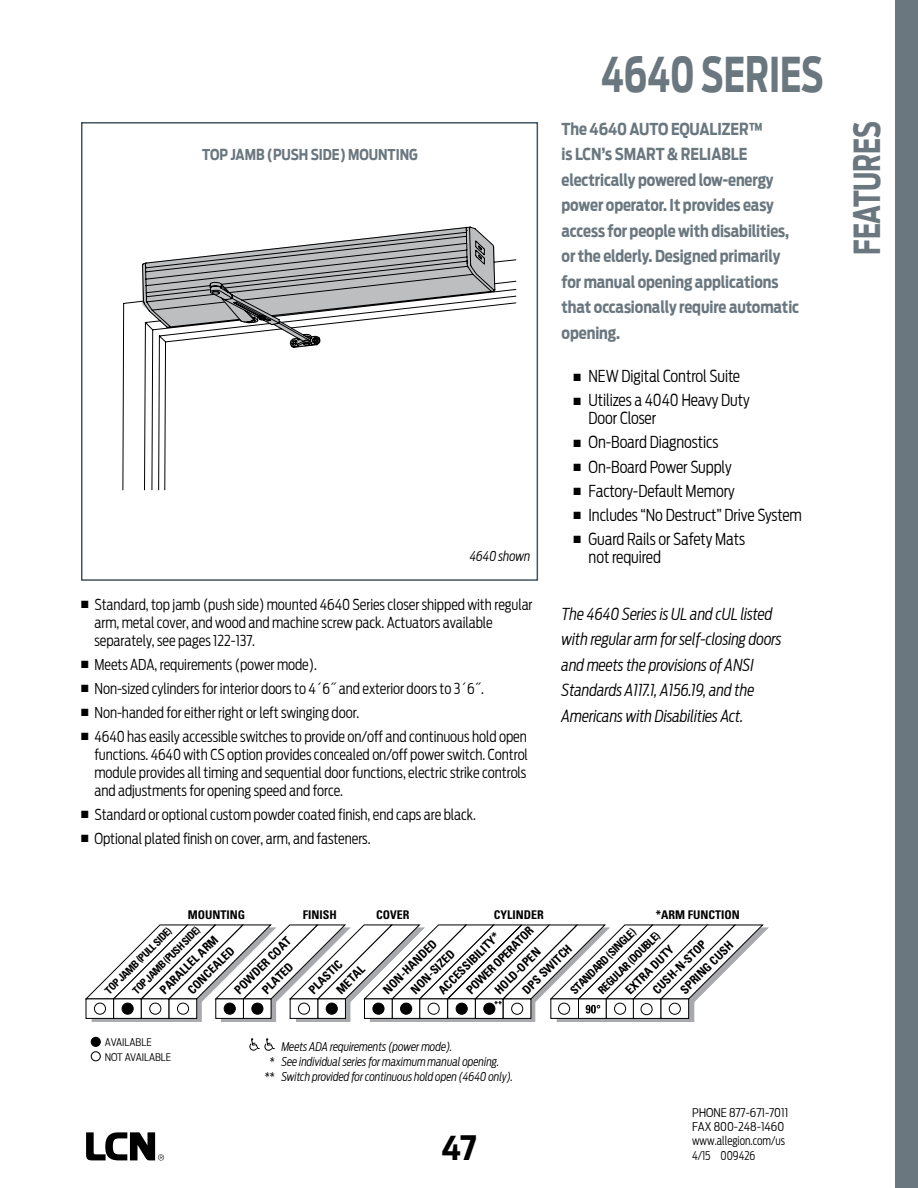
<style>
.page{position:relative;width:918px;height:1188px;background:#fff}
.page>*{position:absolute;margin:0;border:0;box-sizing:border-box;transform-origin:0 0}
.t1{font:700 48px "Antenna Cond";color:#6a777f;scale:.8 1}
.t2{font:700 36px "Antenna Cond";letter-spacing:-.005em;color:#6a777f;scale:.8 1}
.t3{font:700 33px "Antenna Cond";color:#000}
.t4{font:700 16.5px/25.5px "Antenna Cond";letter-spacing:-.005em;color:#6a777f;scale:.94 1}
.t5{font:300 16.5px/18px "Antenna Cond";letter-spacing:-.005em;color:#000;scale:.94 1}
.t6{font:italic 300 16.5px/25.5px "Antenna Cond";letter-spacing:-.005em;color:#000;scale:.94 1}
.t7{font:300 15px/18px "Antenna Cond";letter-spacing:-.005em;color:#000;scale:.94 1}
.t8{font:700 15px "Antenna Cond";letter-spacing:-.005em;color:#6a777f;scale:.94 1}
.t9{font:italic 300 13.5px "Antenna Cond";letter-spacing:-.005em;color:#000;scale:.94 1}
.t10{font:700 condensed 12px/19.5px "Univers";color:#000}
.t11{font:italic 300 12px "Antenna Cond";letter-spacing:-.005em;color:#000;scale:.94 1}
.t12{font:300 12px/14.4px "Antenna Cond";color:#000}
.t13{font:700 condensed 11.25px/19.5px "Univers";color:#000}
.t14{font:700 condensed 10.5px/19.5px "Univers";color:#000}
.t15{font:300 10.5px/15px "Antenna Cond";color:#000}
</style>
<div class="page">
<div style="left:896px;top:0;width:22px;height:1188px;background:#6a777f"></div>
<svg style="left:86px;top:1132px;width:78px;height:29px"></svg>
<svg style="left:122px;top:226px;width:395px;height:264px"></svg>
<div style="left:81px;top:122px;width:457px;height:459px;border:2px solid #455560"></div>
<div style="left:370px;top:1002px;width:165px;height:20px;background:#a7a9ac"></div>
<div style="left:92px;top:1002px;width:109px;height:20px;background:#a7a9ac"></div>
<div style="left:86px;top:999px;width:28px;height:20px;background:#fff;border:1px solid #000"></div>
<div style="left:113px;top:999px;width:29px;height:20px;background:#fff;border:1px solid #000"></div>
<div style="left:94px;top:1003px;width:12px;height:12px;border:1px solid #000;border-radius:50%"></div>
<div style="left:122px;top:1003px;width:12px;height:12px;border:1px solid #000;border-radius:50%"></div>
<div style="left:141px;top:999px;width:28px;height:20px;background:#fff;border:1px solid #000"></div>
<div style="left:149px;top:1003px;width:12px;height:12px;border:1px solid #000;border-radius:50%"></div>
<div style="left:221px;top:1002px;width:55px;height:19px;background:#a7a9ac"></div>
<div style="left:221px;top:1002px;width:55px;height:20px;border:1px solid #a7a9ac"></div>
<div style="left:297px;top:1002px;width:53px;height:19px;background:#a7a9ac"></div>
<div style="left:296px;top:1002px;width:54px;height:20px;border:1px solid #a7a9ac"></div>
<div style="left:243px;top:999px;width:28px;height:20px;background:#fff;border:1px solid #000"></div>
<div style="left:318px;top:999px;width:28px;height:20px;background:#fff;border:1px solid #000"></div>
<div style="left:392px;top:999px;width:28px;height:20px;background:#fff;border:1px solid #000"></div>
<div style="left:216px;top:999px;width:28px;height:20px;background:#fff;border:1px solid #000"></div>
<div style="left:290px;top:999px;width:28px;height:20px;background:#fff;border:1px solid #000"></div>
<div style="left:364px;top:999px;width:28px;height:20px;background:#fff;border:1px solid #000"></div>
<div style="left:420px;top:999px;width:28px;height:20px;background:#fff;border:1px solid #000"></div>
<div style="left:224px;top:1003px;width:12px;height:12px;border:1px solid #000;border-radius:50%"></div>
<div style="left:251px;top:1003px;width:12px;height:12px;border:1px solid #000;border-radius:50%"></div>
<div style="left:326px;top:1003px;width:12px;height:12px;border:1px solid #000;border-radius:50%"></div>
<div style="left:373px;top:1003px;width:11px;height:12px;border:1px solid #000;border-radius:50%"></div>
<div style="left:400px;top:1003px;width:12px;height:12px;border:1px solid #000;border-radius:50%"></div>
<div style="left:298px;top:1003px;width:12px;height:12px;border:1px solid #000;border-radius:50%"></div>
<div style="left:428px;top:1003px;width:12px;height:12px;border:1px solid #000;border-radius:50%"></div>
<div style="left:448px;top:999px;width:28px;height:20px;background:#fff;border:1px solid #000"></div>
<div style="left:456px;top:1003px;width:12px;height:12px;border:1px solid #000;border-radius:50%"></div>
<div style="left:169px;top:999px;width:28px;height:20px;background:#fff;border:1px solid #000"></div>
<div style="left:177px;top:1003px;width:12px;height:12px;border:1px solid #000;border-radius:50%"></div>
<div style="left:475px;top:999px;width:28px;height:20px;background:#fff;border:1px solid #000"></div>
<div style="left:483px;top:1003px;width:12px;height:12px;border:1px solid #000;border-radius:50%"></div>
<div style="left:503px;top:999px;width:28px;height:20px;background:#fff;border:1px solid #000"></div>
<div style="left:511px;top:1003px;width:12px;height:12px;border:1px solid #000;border-radius:50%"></div>
<div style="left:557px;top:1002px;width:137px;height:19px;background:#a7a9ac"></div>
<div style="left:557px;top:1002px;width:137px;height:20px;border:1px solid #a7a9ac"></div>
<div style="left:551px;top:999px;width:28px;height:20px;background:#fff;border:1px solid #000"></div>
<div style="left:606px;top:999px;width:28px;height:20px;background:#fff;border:1px solid #000"></div>
<div style="left:578px;top:999px;width:28px;height:20px;background:#fff;border:1px solid #000"></div>
<div style="left:558px;top:1003px;width:12px;height:12px;border:1px solid #000;border-radius:50%"></div>
<div style="left:614px;top:1003px;width:12px;height:12px;border:1px solid #000;border-radius:50%"></div>
<div style="left:633px;top:999px;width:28px;height:20px;background:#fff;border:1px solid #000"></div>
<div style="left:661px;top:999px;width:28px;height:20px;background:#fff;border:1px solid #000"></div>
<div style="left:669px;top:1003px;width:12px;height:12px;border:1px solid #000;border-radius:50%"></div>
<div style="left:641px;top:1004px;width:11px;height:11px;background:#3c3c3c;border-radius:50%"></div>
<div style="left:641px;top:1003px;width:12px;height:12px;border:1px solid #000;border-radius:50%"></div>
<svg style="left:85px;top:924px;width:683px;height:90px"></svg>
<svg style="left:249px;top:1038px;width:26px;height:13px"></svg>
<div style="left:91px;top:1037px;width:9px;height:9px;background:#000;border-radius:50%"></div>
<div style="left:91px;top:1037px;width:10px;height:10px;border:1px solid #000;border-radius:50%"></div>
<div style="left:91px;top:1051px;width:10px;height:10px;border:1px solid #000;border-radius:50%"></div>
<p class="t8" style="left:202px;top:145px;width:231px">TOP JAMB (PUSH SIDE) MOUNTING</p>
<p class="t9" style="left:470px;top:549px;width:66px">4640 shown</p>
<p class="t7" style="left:94px;top:595px;width:468px;text-indent:-14px">■ Standard, top jamb (push side) mounted 4640 Series closer shipped with regular arm, metal cover, and wood and machine screw pack. Actuators available separately, see pages 122-137.</p>
<p class="t7" style="left:81px;top:655px;width:252px">■ Meets ADA, requirements (power mode).</p>
<p class="t7" style="left:81px;top:679px;width:430px">■ Non-sized cylinders for interior doors to 4´6˝ and exterior doors to 3´6˝.</p>
<p class="t7" style="left:81px;top:703px;width:298px">■ Non-handed for either right or left swinging door.</p>
<p class="t7" style="left:94px;top:727px;width:463px;text-align:justify;text-indent:-14px">■ 4640 has easily accessible switches to provide on/off and continuous hold open functions. 4640 with CS option provides concealed on/off power switch. Control module provides all timing and sequential door functions, electric strike controls and adjustments for opening speed and force.</p>
<p class="t7" style="left:81px;top:805px;width:422px">■ Standard or optional custom powder coated finish, end caps are black.</p>
<p class="t7" style="left:81px;top:829px;width:310px">■ Optional plated finish on cover, arm, and fasteners.</p>
<p class="t1" style="left:601px;top:46px;width:279px">4640 SERIES</p>
<p class="t4" style="left:562px;top:116px;width:254px">The 4640 AUTO EQUALIZER™<br>is LCN’s SMART &amp; RELIABLE electrically powered low-energy power operator. It provides easy access for people with disabilities, or the elderly. Designed primarily for manual opening applications that occasionally require automatic opening.</p>
<p class="t5" style="left:574px;top:367px;width:179px">■ NEW Digital Control Suite</p>
<p class="t5" style="left:589px;top:391px;width:173px;text-indent:-15px">■ Utilizes a 4040 Heavy Duty<br>Door Closer</p>
<p class="t5" style="left:574px;top:433px;width:156px">■ On-Board Diagnostics</p>
<p class="t5" style="left:574px;top:458px;width:170px">■ On-Board Power Supply</p>
<p class="t5" style="left:574px;top:482px;width:173px">■ Factory-Default Memory</p>
<p class="t5" style="left:574px;top:506px;width:244px">■ Includes “No Destruct” Drive System</p>
<p class="t5" style="left:589px;top:530px;width:168px;text-indent:-15px">■ Guard Rails or Safety Mats not required</p>
<p class="t6" style="left:562px;top:601px;width:236px">The 4640 Series is UL and cUL listed with regular arm for self-closing doors and meets the provisions of ANSI Standards A117.1, A156.19, and the Americans with Disabilities Act.</p>
<p class="t10" style="left:188px;top:905px;width:59px">MOUNTING</p>
<p class="t10" style="left:155px;top:985px;width:78px;rotate:-45deg">PARALLEL ARM</p>
<p class="t10" style="left:229px;top:985px;width:76px;text-align:center;rotate:-45deg">POWDER COAT<br>PLATED</p>
<p class="t14" style="left:114px;top:971px;width:92px;text-indent:-20px;rotate:-45deg">TOP JAMB (PULL SIDE)<br>TOP JAMB (PUSH SIDE)</p>
<p class="t10" style="left:183px;top:985px;width:62px;rotate:-45deg">CONCEALED</p>
<p class="t10" style="left:303px;top:905px;width:36px">FINISH</p>
<p class="t10" style="left:376px;top:905px;width:35px">COVER</p>
<p class="t10" style="left:494px;top:905px;width:52px">CYLINDER</p>
<p class="t10" style="left:656px;top:905px;width:85px">*ARM FUNCTION</p>
<p class="t10" style="left:662px;top:971px;width:71px;text-indent:-20px;rotate:-45deg">CUSH-N-STOP<br>SPRING CUSH</p>
<p class="t10" style="left:461px;top:985px;width:91px;rotate:-45deg">POWER OPERATOR</p>
<p class="t13" style="left:579px;top:971px;width:84px;text-indent:-20px;rotate:-45deg">STANDARD (SINGLE)<br>REGULAR (DOUBLE)</p>
<p class="t10" style="left:433px;top:985px;width:82px;rotate:-45deg">ACCESSIBILITY*</p>
<p class="t10" style="left:378px;top:985px;width:72px;rotate:-45deg">NON-HANDED</p>
<p class="t10" style="left:518px;top:985px;width:66px;rotate:-45deg">DPS SWITCH</p>
<p class="t10" style="left:620px;top:985px;width:64px;rotate:-45deg">EXTRA DUTY</p>
<p class="t10" style="left:490px;top:985px;width:61px;rotate:-45deg">HOLD-OPEN</p>
<p class="t10" style="left:406px;top:985px;width:58px;rotate:-45deg">NON-SIZED</p>
<p class="t10" style="left:318px;top:971px;width:36px;text-indent:-20px;rotate:-45deg">PLASTIC<br>METAL</p>
<p class="t15" style="left:105px;top:1034px;width:68px">AVAILABLE<br>NOT AVAILABLE</p>
<p class="t11" style="left:281px;top:1039px;width:184px">Meets ADA requirements (power mode).</p>
<p class="t11" style="left:270px;top:1054px;width:246px">* See individual series for maximum manual opening.</p>
<p class="t11" style="left:264px;top:1069px;width:266px">** Switch provided for continuous hold open (4640 only).</p>
<p class="t3" style="left:441px;top:1129px;width:37px">47</p>
<p class="t12" style="left:692px;top:1105px;width:98px">PHONE 877-671-7011<br>FAX 800-248-1460 www.allegion.com/us<br>4/15 009426</p>
<p class="t2" style="left:846px;top:255px;width:168px;rotate:-90deg">FEATURES</p>
</div>
